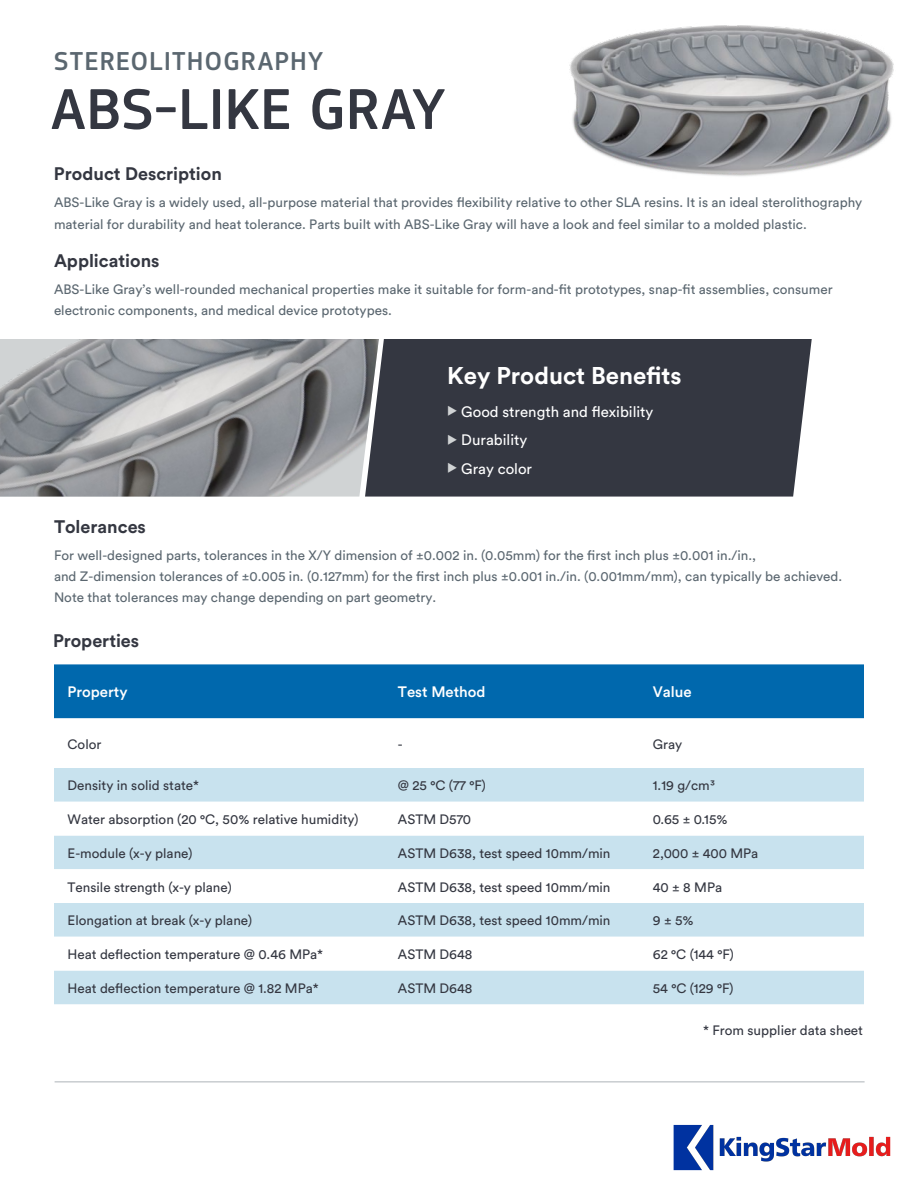
<style>
.page{position:relative;width:918px;height:1188px;background:#fff}
.page>*{position:absolute;margin:0;border:0;box-sizing:border-box;transform-origin:0 0}
.t1{font:500 60px "PF Square Sans Pro";color:#343741}
.t2{font:500 27px "PF Square Sans Pro";letter-spacing:.04em;color:#5b6770}
.t3{font:700 24px "Circular Std";color:#fff}
.t4{font:700 18px "Circular Std";color:#343741}
.t5{font:15px "Circular Std";color:#fff}
.t6{font:500 15px "Circular Std";color:#fff}
.t7{font:13.5px/21px "Circular Std";color:#5b6770}
.t8{font:13.5px "Circular Std";color:#343741}
.s1{color:#d0d3d4}
</style>
<div class="page">
<div style="left:54px;top:664px;width:810px;height:54px;background:#0068ad"></div>
<svg style="left:54px;top:718px;width:810px;height:1px"></svg>
<div style="left:54px;top:768px;width:810px;height:236px;background:#c8e2ee"></div>
<svg style="left:54px;top:802px;width:810px;height:168px"></svg>
<div style="left:379px;top:339px;width:433px;height:158px;background:#343741"></div>
<img style="left:0;top:339px;width:379px;height:158px">
<hr style="left:55px;top:1082px;width:810px;height:1px;background:#adb3b8">
<img style="left:569px;top:25px;width:325px;height:151px">
<img style="left:673px;top:1124px;width:218px;height:47px">
<h2 class="t2" style="left:54px;top:46px;width:271px">STEREOLITHOGRAPHY</h2>
<h1 class="t1" style="left:51px;top:74px;width:396px">ABS-LIKE GRAY</h1>
<h3 class="t4" style="left:54px;top:162px;width:169px">Product Description</h3>
<p class="t7" style="left:54px;top:191px;width:810px;line-height:21.6px">ABS-Like Gray is a widely used, all-purpose material that provides flexibility relative to other SLA resins. It is an ideal sterolithography material for durability and heat tolerance. Parts built with ABS-Like Gray will have a look and feel similar to a molded plastic.</p>
<h3 class="t4" style="left:54px;top:249px;width:107px">Applications</h3>
<p class="t7" style="left:54px;top:278px;width:780px">ABS-Like Gray’s well-rounded mechanical properties make it suitable for form-and-fit prototypes, snap-fit assemblies, consumer electronic components, and medical device prototypes.</p>
<h3 class="t3" style="left:447px;top:360px;width:236px">Key Product Benefits</h3>
<p class="t5" style="left:447px;top:403px;width:208px"><span class="s1">◆</span> Good strength and flexibility</p>
<p class="t5" style="left:447px;top:431px;width:82px"><span class="s1">◆</span> Durability</p>
<p class="t5" style="left:447px;top:460px;width:87px"><span class="s1">◆</span> Gray color</p>
<h3 class="t4" style="left:54px;top:515px;width:93px">Tolerances</h3>
<p class="t7" style="left:54px;top:544px;width:790px">For well-designed parts, tolerances in the X/Y dimension of ±0.002 in. (0.05mm) for the first inch plus ±0.001 in./in.,<br>and Z-dimension tolerances of ±0.005 in. (0.127mm) for the first inch plus ±0.001 in./in. (0.001mm/mm), can typically be achieved.<br>Note that tolerances may change depending on part geometry.</p>
<h3 class="t4" style="left:53px;top:629px;width:88px">Properties</h3>
<p class="t6" style="left:68px;top:683px;width:62px">Property</p>
<p class="t6" style="left:398px;top:683px;width:89px">Test Method</p>
<p class="t6" style="left:653px;top:683px;width:40px">Value</p>
<p class="t8" style="left:68px;top:736px;width:35px">Color</p>
<p class="t8" style="left:398px;top:736px;width:6px">-</p>
<p class="t8" style="left:653px;top:736px;width:31px">Gray</p>
<p class="t8" style="left:68px;top:777px;width:133px">Density in solid state*</p>
<p class="t8" style="left:398px;top:777px;width:89px">@ 25 °C (77 °F)</p>
<p class="t8" style="left:653px;top:777px;width:64px">1.19 g/cm³</p>
<p class="t8" style="left:68px;top:811px;width:293px">Water absorption (20 °C, 50% relative humidity)</p>
<p class="t8" style="left:398px;top:811px;width:75px">ASTM D570</p>
<p class="t8" style="left:653px;top:811px;width:76px">0.65 ± 0.15%</p>
<p class="t8" style="left:68px;top:845px;width:127px">E-module (x-y plane)</p>
<p class="t8" style="left:398px;top:845px;width:214px">ASTM D638, test speed 10mm/min</p>
<p class="t8" style="left:653px;top:845px;width:107px">2,000 ± 400 MPa</p>
<p class="t8" style="left:68px;top:879px;width:166px">Tensile strength (x-y plane)</p>
<p class="t8" style="left:398px;top:879px;width:214px">ASTM D638, test speed 10mm/min</p>
<p class="t8" style="left:653px;top:879px;width:71px">40 ± 8 MPa</p>
<p class="t8" style="left:68px;top:912px;width:186px">Elongation at break (x-y plane)</p>
<p class="t8" style="left:398px;top:912px;width:214px">ASTM D638, test speed 10mm/min</p>
<p class="t8" style="left:653px;top:912px;width:42px">9 ± 5%</p>
<p class="t8" style="left:68px;top:946px;width:257px">Heat deflection temperature @ 0.46 MPa*</p>
<p class="t8" style="left:398px;top:946px;width:76px">ASTM D648</p>
<p class="t8" style="left:653px;top:946px;width:83px">62 °C (144 °F)</p>
<p class="t8" style="left:68px;top:980px;width:253px">Heat deflection temperature @ 1.82 MPa*</p>
<p class="t8" style="left:398px;top:980px;width:76px">ASTM D648</p>
<p class="t8" style="left:653px;top:980px;width:82px">54 °C (129 °F)</p>
<p class="t8" style="left:703px;top:1022px;width:161px">* From supplier data sheet</p>
</div>
